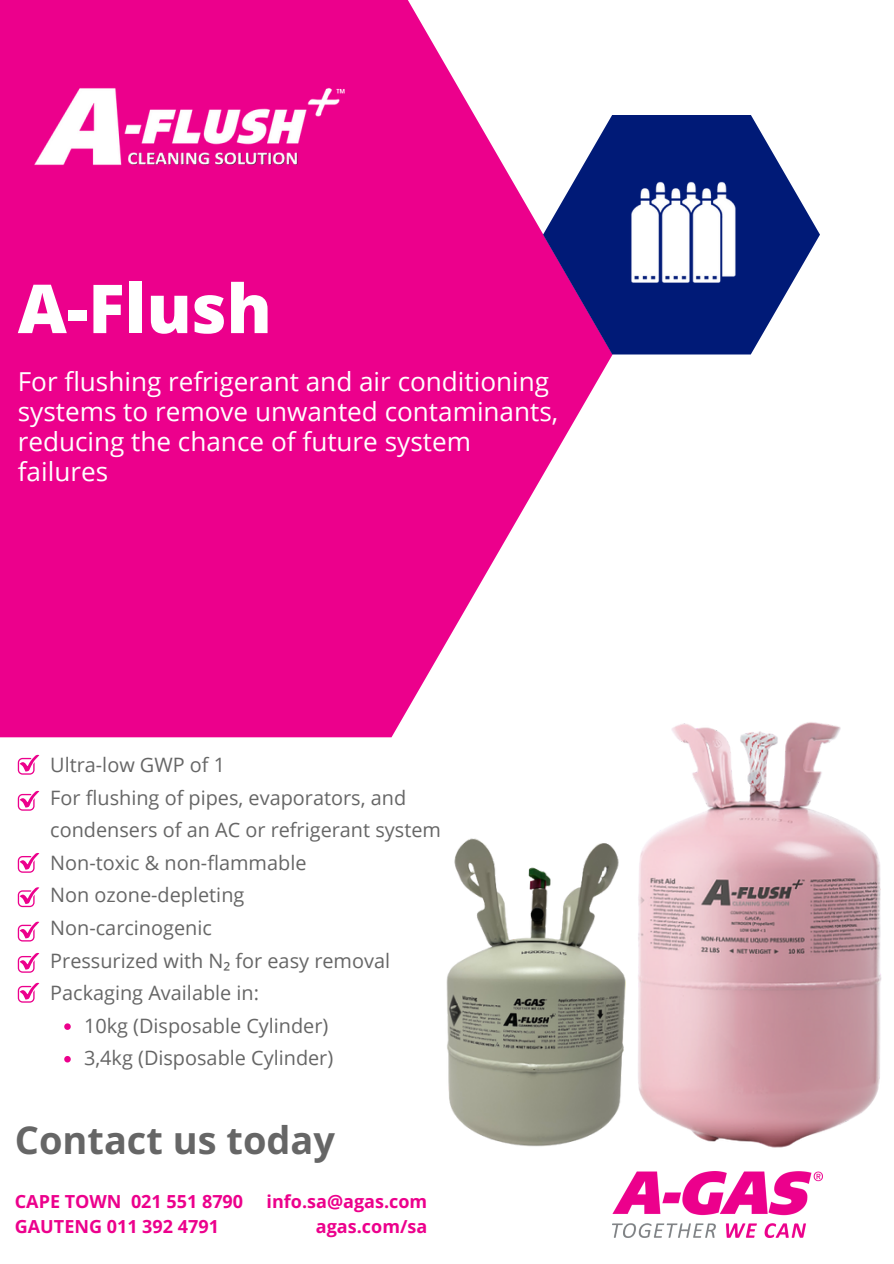
<style>
.page{position:relative;width:894px;height:1264px;background:#fff}
.page>*{position:absolute;margin:0;border:0;box-sizing:border-box;transform-origin:0 0}
.t1{font:800 67.5px "Open Sans";color:#fff}
.t2{font:700 37.95px "Open Sans";color:#666}
.t3{font:26.1px/30px "Open Sans";color:#fff}
.t4{font:19.8px/32.5px "Open Sans";color:#666}
.t5{font:700 18px "Open Sans";color:#ec008c}
.s1{font-family:"Noto Sans"}
</style>
<div class="page">
<svg style="left:0;top:0;width:612px;height:737px;fill:#ec008c"></svg>
<img style="left:612px;top:1171px;width:209px;height:66px">
<svg style="left:543px;top:115px;width:276px;height:239px"></svg>
<svg style="left:18px;top:754px;width:21px;height:20px"></svg>
<svg style="left:18px;top:853px;width:21px;height:19px"></svg>
<svg style="left:18px;top:952px;width:21px;height:20px"></svg>
<svg style="left:18px;top:887px;width:21px;height:20px"></svg>
<svg style="left:18px;top:790px;width:21px;height:20px"></svg>
<svg style="left:18px;top:921px;width:21px;height:20px"></svg>
<img style="left:33px;top:79px;width:312px;height:114px">
<svg style="left:64px;top:1023px;width:7px;height:6px"></svg>
<svg style="left:64px;top:1056px;width:7px;height:6px"></svg>
<svg style="left:18px;top:982px;width:21px;height:20px"></svg>
<img style="left:577px;top:130px;width:208px;height:208px">
<img style="left:638px;top:722px;width:244px;height:426px">
<img style="left:446px;top:838px;width:180px;height:309px">
<p class="t1" style="left:18px;top:261px;width:255px">A-Flush</p>
<p class="t3" style="left:18px;top:366px;width:542px">For flushing refrigerant and air conditioning systems to remove unwanted contaminants, reducing the chance of future system</p>
<p class="t3" style="left:18px;top:456px;width:92px">failures</p>
<p class="t4" style="left:50px;top:748px;width:176px">Ultra-low GWP of 1</p>
<p class="t4" style="left:50px;top:780px;width:392px">For flushing of pipes, evaporators, and condensers of an AC or refrigerant system</p>
<p class="t4" style="left:50px;top:845px;width:258px">Non-toxic &amp; non-flammable</p>
<p class="t4" style="left:50px;top:878px;width:195px">Non ozone-depleting</p>
<p class="t4" style="left:50px;top:910px;width:163px">Non-carcinogenic</p>
<p class="t4" style="left:50px;top:943px;width:341px">Pressurized with N<span class="s1">₂</span> for easy removal</p>
<p class="t4" style="left:50px;top:976px;width:210px">Packaging Available in:</p>
<p class="t4" style="left:84px;top:1008px;width:246px">10kg (Disposable Cylinder)</p>
<p class="t4" style="left:84px;top:1041px;width:251px">3,4kg (Disposable Cylinder)</p>
<p class="t2" style="left:15px;top:1113px;width:322px">Contact us today</p>
<p class="t5" style="left:15px;top:1189px;width:230px">CAPE TOWN 021 551 8790</p>
<p class="t5" style="left:15px;top:1213px;width:205px">GAUTENG 011 392 4791</p>
<p class="t5" style="left:266px;top:1189px;width:162px">info.sa@agas.com</p>
<p class="t5" style="left:316px;top:1213px;width:113px">agas.com/sa</p>
</div>
